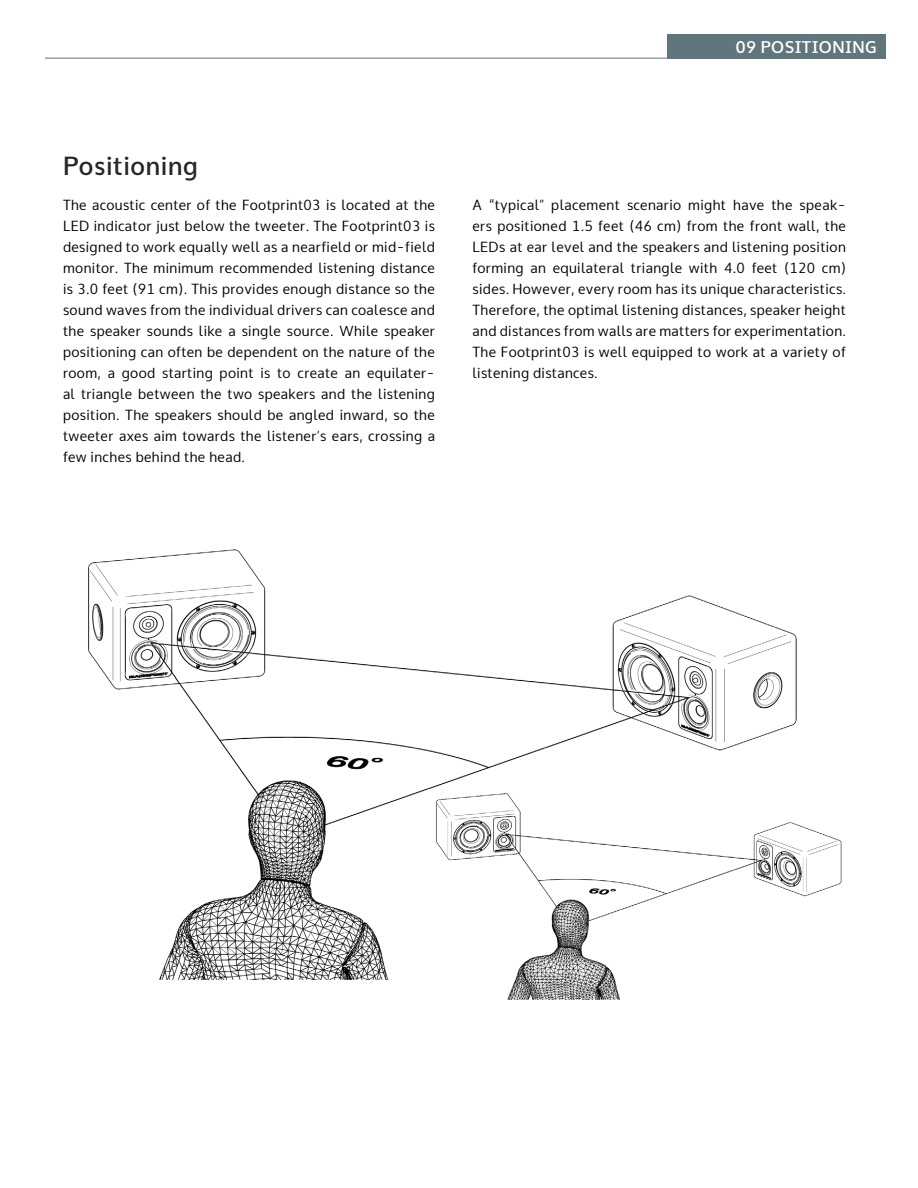
<style>
.page{position:relative;width:918px;height:1188px;background:#fff}
.page>*{position:absolute;margin:0;border:0;box-sizing:border-box;transform-origin:0 0}
.t1{font:25.5px "Oxygen Sans Bold";letter-spacing:.025em;color:#292829}
.t2{font:16.5px "Oxygen Sans Bold";letter-spacing:.025em;color:#fff}
.t3{font:14.25px/21px "Oxygen Sans Book";letter-spacing:.025em;color:#000;text-align:justify}
</style>
<div class="page">
<div style="left:667px;top:34px;width:219px;height:24px;background:#5f767d"></div>
<hr style="left:45px;top:58px;width:630px;height:1px;background:#5f767d">
<img style="left:88px;top:549px;width:754px;height:451px">
<p class="t2" style="left:736px;top:37px;width:142px">09 POSITIONING</p>
<h1 class="t1" style="left:63px;top:150px;width:136px">Positioning</h1>
<p class="t3" style="left:63px;top:195px;width:374px">The acoustic center of the Footprint03 is located at the LED indicator just below the tweeter. The Footprint03 is designed to work equally well as a nearfield or mid-field monitor. The minimum recommended listening distance is 3.0 feet (91 cm). This provides enough distance so the sound waves from the individual drivers can coalesce and the speaker sounds like a single source. While speaker positioning can often be dependent on the nature of the room, a good starting point is to create an equilater&shy;al triangle between the two speakers and the listening position. The speakers should be angled inward, so the tweeter axes aim towards the listener’s ears, crossing a few inches behind the head.</p>
<p class="t3" style="left:472px;top:195px;width:375px">A “typical” placement scenario might have the speak&shy;ers positioned 1.5 feet (46 cm) from the front wall, the LEDs at ear level and the speakers and listening position forming an equilateral triangle with 4.0 feet (120 cm) sides. However, every room has its unique characteristics.<br>Therefore, the optimal listening distances, speaker height and distances from walls are matters for experimentation.<br>The Footprint03 is well equipped to work at a variety of listening distances.</p>
</div>
